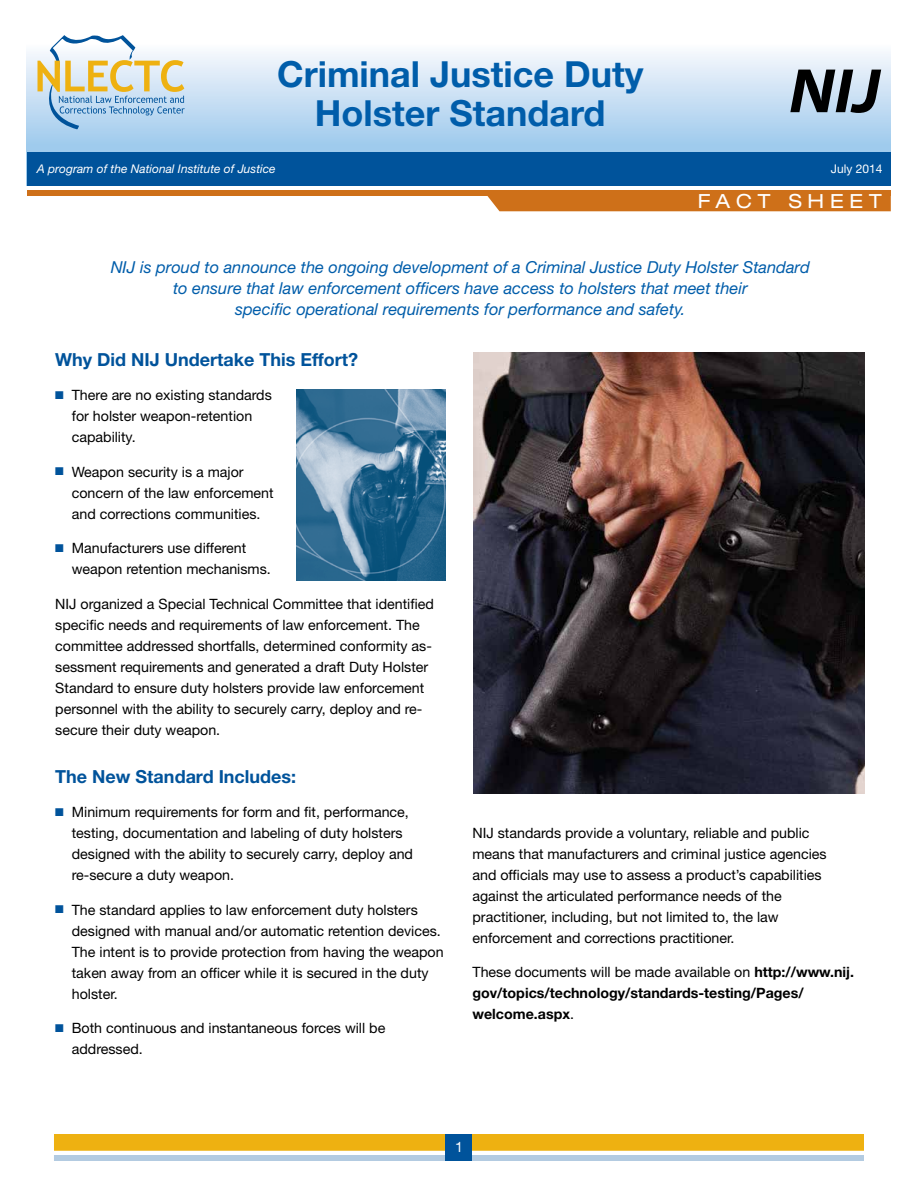
<style>
.page{position:relative;width:918px;height:1188px;background:#fff}
.page>*{position:absolute;margin:0;border:0;box-sizing:border-box;transform-origin:0 0}
.t1{font:700 36px/39px "Helvetica Neue LT Std";color:#005daa;text-align:center}
.t2{font:expanded 19.5px "Helvetica Neue LT Std";letter-spacing:.3em;color:#fff}
.t3{font:700 18px "Helvetica Neue LT Std";color:#00539b}
.t4{font:italic 16.5px/21px "Helvetica Neue LT Std";color:#005daa;text-align:center}
.t5{font:14.25px/21px "Helvetica Neue LT Std";color:#000}
.t6{font:700 14.25px/21px "Helvetica Neue LT Std";color:#000}
.t7{font:14.25px "Helvetica Neue LT Std";color:#fff}
.t8{font:italic 12px "Helvetica Neue LT Std";color:#fff}
.t9{font:12px "Helvetica Neue LT Std";color:#fff}
.s1{color:#00539b}
.s2{font-weight:400}
</style>
<div class="page">
<img style="left:474px;top:353px;width:391px;height:441px">
<img style="left:296px;top:389px;width:150px;height:191px">
<svg style="left:54px;top:1134px;width:810px;height:27px;background:#e3c264"></svg>
<div style="left:446px;top:1134px;width:26px;height:27px;background:#00539b"></div>
<svg style="left:27px;top:52px;width:864px;height:100px;background:#c4ddf3"></svg>
<div style="left:27px;top:152px;width:864px;height:34px;background:#00539b"></div>
<div style="left:27px;top:190px;width:864px;height:6px;background:#ce7019"></div>
<div style="left:487px;top:196px;width:404px;height:15px;background:#ce7019"></div>
<svg style="left:38px;top:35px;width:147px;height:95px"></svg>
<svg style="left:790px;top:70px;width:91px;height:43px;background:#68717a"></svg>
<h1 class="t1" style="left:277px;top:54px;width:368px">Criminal Justice Duty<br>Holster Standard</h1>
<p class="t8" style="left:37px;top:161px;width:240px">A program of the National Institute of Justice</p>
<p class="t9" style="left:831px;top:162px;width:53px">July 2014</p>
<h2 class="t2" style="left:698px;top:189px;width:186px">FACT SHEET</h2>
<p class="t4" style="left:111px;top:256px;width:701px">NIJ is proud to announce the ongoing development of a Criminal Justice Duty Holster Standard to ensure that law enforcement officers have access to holsters that meet their<br>specific operational requirements for performance and safety.</p>
<p class="t3" style="left:55px;top:348px;width:304px">Why Did NIJ Undertake This Effort?</p>
<p class="t5" style="left:72px;top:384px;width:202px;text-indent:-16px"><span class="s1">■</span> There are no existing standards for holster weapon-retention capability.</p>
<p class="t5" style="left:72px;top:461px;width:203px;text-indent:-16px"><span class="s1">■</span> Weapon security is a major concern of the law enforcement and corrections communities.</p>
<p class="t5" style="left:72px;top:537px;width:201px;text-indent:-16px"><span class="s1">■</span> Manufacturers use different weapon retention mechanisms.</p>
<p class="t5" style="left:55px;top:593px;width:380px">NIJ organized a Special Technical Committee that identified specific needs and requirements of law enforcement. The committee addressed shortfalls, determined conformity as&shy;sessment requirements and generated a draft Duty Holster Standard to ensure duty holsters provide law enforcement personnel with the ability to securely carry, deploy and re&shy;secure their duty weapon.</p>
<p class="t3" style="left:55px;top:765px;width:243px">The New Standard Includes:</p>
<p class="t5" style="left:72px;top:801px;width:343px;text-indent:-16px"><span class="s1">■</span> Minimum requirements for form and fit, performance, testing, documentation and labeling of duty holsters designed with the ability to securely carry, deploy and re-secure a duty weapon.</p>
<p class="t5" style="left:72px;top:899px;width:373px;text-indent:-16px"><span class="s1">■</span> The standard applies to law enforcement duty holsters designed with manual and/or automatic retention devices.<br>The intent is to provide protection from having the weapon taken away from an officer while it is secured in the duty holster.</p>
<p class="t5" style="left:72px;top:1017px;width:315px;text-indent:-16px"><span class="s1">■</span> Both continuous and instantaneous forces will be addressed.</p>
<p class="t5" style="left:472px;top:822px;width:356px">NIJ standards provide a voluntary, reliable and public means that manufacturers and criminal justice agencies and officials may use to assess a product’s capabilities against the articulated performance needs of the practitioner, including, but not limited to, the law enforcement and corrections practitioner.</p>
<p class="t6" style="left:472px;top:961px;width:383px"><span class="s2">These documents will be made available on</span> http://www.nij. gov/topics/technology/standards-testing/Pages/ welcome.aspx<span class="s2">.</span></p>
<p class="t7" style="left:455px;top:1138px;width:9px">1</p>
</div>
